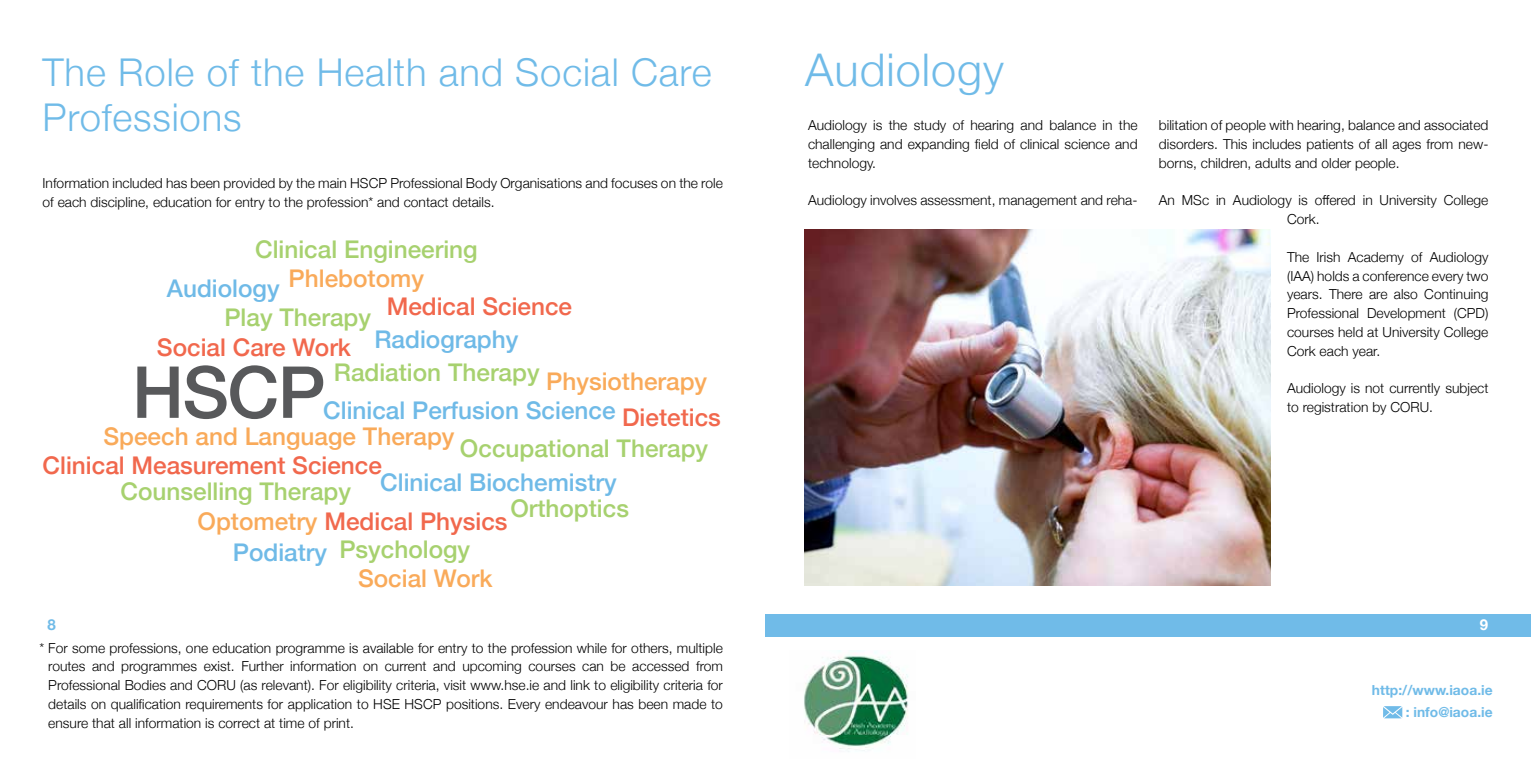
<style>
.page{position:relative;width:1531px;height:766px;background:#fff}
.page>*{position:absolute;margin:0;border:0;box-sizing:border-box;transform-origin:0 0}
.t1{font:500 71.7px "Helvetica Neue";color:#58595b}
.t2{font:300 45px "Helvetica Neue";letter-spacing:.02em;color:#70bbe8}
.t3{font:300 38.25px "Helvetica Neue";letter-spacing:.02em;color:#70bbe8}
.t4{font:500 24.3px/33.6px "Helvetica Neue";color:#a7d16f}
.t5{font:500 24.3px/31px "Helvetica Neue";color:#f1684d}
.t6{font:500 24.3px "Helvetica Neue";color:#6fbae7}
.t7{font:500 24.3px "Helvetica Neue";color:#f9aa5a}
.t8{font:700 15px "Helvetica Neue";color:#fff}
.t9{font:700 15px "Helvetica Neue";color:#70bbe8}
.t10{font:300 13.8px/18.8px "Helvetica Neue";color:#000}
.t11{font:700 13.8px/21.8px "Helvetica Neue";color:#70bbe8;text-align:right}
.s1{color:#6fbae7}
.s2{color:#f9aa5a}
</style>
<div class="page">
<div style="left:765px;top:613px;width:766px;height:23px;background:#70bbe8"></div>
<img style="left:805px;top:230px;width:465px;height:355px">
<img style="left:804px;top:650px;width:105px;height:102px">
<svg style="left:1383px;top:706px;width:19px;height:12px"></svg>
<h3 class="t3" style="left:43px;top:41px;width:670px">The Role of the Health and Social Care</h3>
<h2 class="t2" style="left:805px;top:34px;width:200px">Audiology</h2>
<h3 class="t3" style="left:43px;top:86px;width:200px">Professions</h3>
<p class="t10" style="left:808px;top:115px;width:331px;text-align:justify">Audiology is the study of hearing and balance in the challenging and expanding field of clinical science and technology.</p>
<p class="t10" style="left:808px;top:190px;width:329px">Audiology involves assessment, management and reha-</p>
<p class="t10" style="left:43px;top:173px;width:682px">Information included has been provided by the main HSCP Professional Body Organisations and focuses on the role of each discipline, education for entry to the profession* and contact details.</p>
<h3 class="t4" style="left:255px;top:231px;width:224px">Clinical Engineering</h3>
<h3 class="t7" style="left:289px;top:258px;width:137px">Phlebotomy</h3>
<h3 class="t4" style="left:334px;top:320px;width:375px;text-indent:41px"><span class="s1">Radiography<br></span>Radiation Therapy <span class="s2">Physiotherapy</span></h3>
<h3 class="t5" style="left:622px;top:400px;width:100px">Dietetics</h3>
<h3 class="t4" style="left:460px;top:429px;width:250px">Occupational Therapy</h3>
<h3 class="t6" style="left:167px;top:268px;width:114px">Audiology</h3>
<h3 class="t5" style="left:387px;top:289px;width:187px">Medical Science</h3>
<h3 class="t4" style="left:224px;top:298px;width:148px">Play Therapy</h3>
<h3 class="t5" style="left:157px;top:329px;width:196px">Social Care Work</h3>
<h1 class="t1" style="left:132px;top:334px;width:195px">HSCP</h1>
<h3 class="t6" style="left:323px;top:390px;width:294px">Clinical Perfusion Science</h3>
<h3 class="t7" style="left:103px;top:416px;width:353px">Speech and Language Therapy</h3>
<h3 class="t5" style="left:43px;top:447px;width:341px">Clinical Measurement Science</h3>
<h3 class="t5" style="left:233px;top:503px;width:276px;text-indent:-35px"><span class="s2">Optometry</span> Medical Physics<br><span class="s1">Podiatry</span></h3>
<h3 class="t6" style="left:380px;top:462px;width:238px">Clinical Biochemistry</h3>
<h3 class="t4" style="left:510px;top:489px;width:120px">Orthoptics</h3>
<h3 class="t4" style="left:120px;top:472px;width:232px">Counselling Therapy</h3>
<h3 class="t4" style="left:339px;top:530px;width:132px">Psychology</h3>
<p class="t9" style="left:47px;top:613px;width:10px">8</p>
<h3 class="t7" style="left:358px;top:558px;width:136px">Social Work</h3>
<p class="t10" style="left:48px;top:637px;width:676px;text-align:justify;text-indent:-9px">* For some professions, one education programme is available for entry to the profession while for others, multiple routes and programmes exist. Further information on current and upcoming courses can be accessed from Professional Bodies and CORU (as relevant). For eligibility criteria, visit www.hse.ie and link to eligibility criteria for details on qualification requirements for application to HSE HSCP positions. Every endeavour has been made to ensure that all information is correct at time of print.</p>
<p class="t10" style="left:1159px;top:115px;width:331px">bilitation of people with hearing, balance and associated disorders. This includes patients of all ages from new&shy;borns, children, adults and older people.</p>
<p class="t10" style="left:1287px;top:190px;width:203px;text-indent:-128px">An MSc in Audiology is offered in University College<br>Cork.</p>
<p class="t10" style="left:1287px;top:246px;width:203px;text-align:justify">The Irish Academy of Audiology (IAA) holds a conference every two years. There are also Continuing Professional Development (CPD) courses held at University College Cork each year.</p>
<p class="t10" style="left:1287px;top:377px;width:203px">Audiology is not currently subject to registration by CORU.</p>
<p class="t8" style="left:1480px;top:613px;width:10px">9</p>
<p class="t11" style="left:1372px;top:679px;width:122px">http://www.iaoa.ie : info@iaoa.ie</p>
</div>
